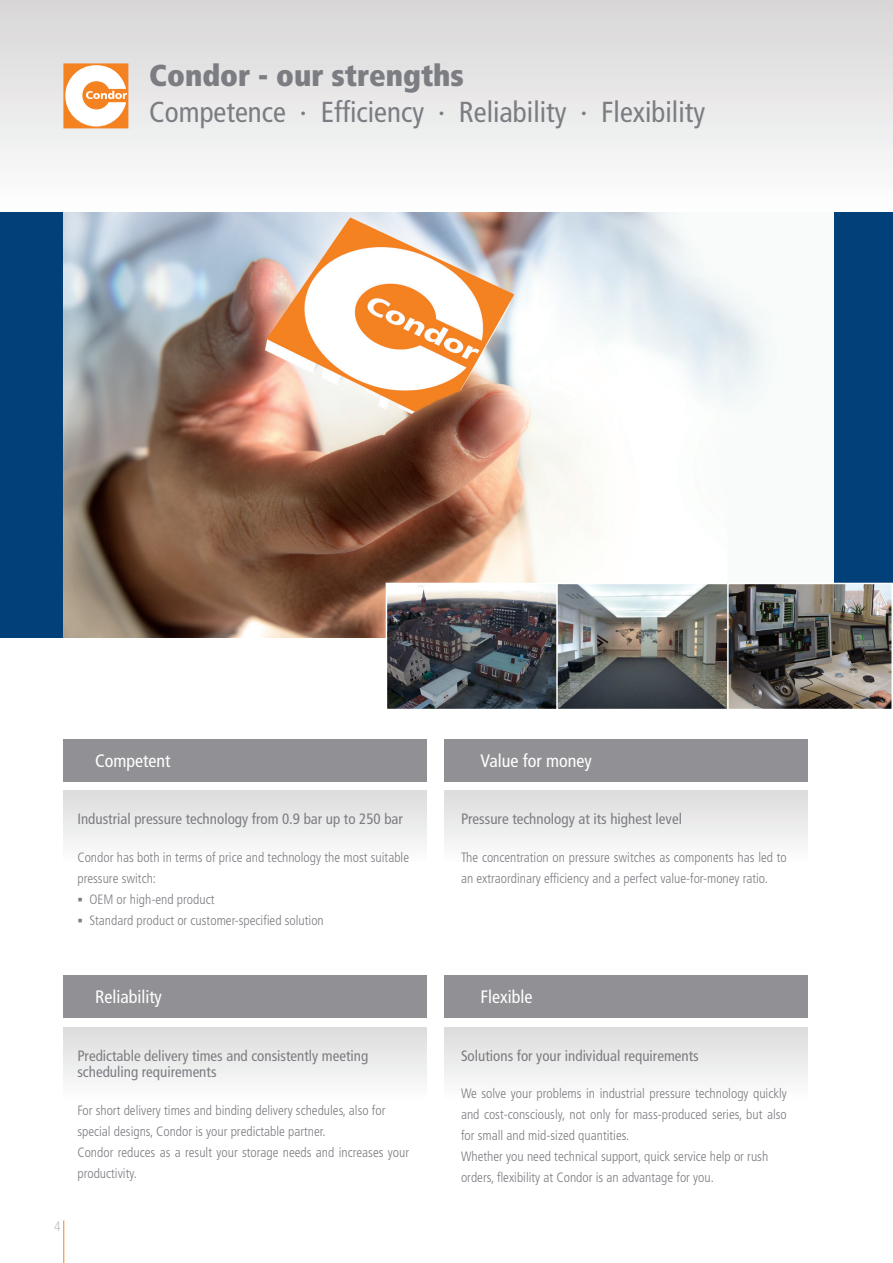
<style>
.page{position:relative;width:893px;height:1263px;background:#fff}
.page>*{position:absolute;margin:0;border:0;box-sizing:border-box;transform-origin:0 0}
.t1{font:900 condensed 30.15px "Frutiger LT Std";color:#7c7d82}
.t2{font:condensed 28.95px "Frutiger LT Std";color:#7c7d82}
.t3{font:condensed 18px "Frutiger LT Std";color:#fff}
.t4{font:condensed 15px "Frutiger LT Std";color:#7c7d82}
.t5{font:300 condensed 13.5px/21px "Frutiger LT Std";color:#7c7d82}
.t6{font:300 condensed 13.5px "Frutiger LT Std";color:#bcbdc0}
</style>
<div class="page">
<hr style="left:63px;top:1220px;width:1px;height:43px;background:#f58220">
<div style="left:0;top:0;width:893px;height:213px;background:linear-gradient(to bottom,#d8d6d7,#fdfefe)"></div>
<div style="left:64px;top:64px;width:64px;height:64px;border:1px solid #f58220"></div>
<svg style="left:65px;top:65px;width:62px;height:62px"></svg>
<div style="left:64px;top:791px;width:363px;height:72px;background:linear-gradient(to bottom,#dddcdc,#fdfdfd)"></div>
<div style="left:445px;top:791px;width:363px;height:72px;background:linear-gradient(to bottom,#dddcdc,#fdfdfd)"></div>
<div style="left:64px;top:1028px;width:363px;height:72px;background:linear-gradient(to bottom,#dddcdc,#fdfdfd)"></div>
<div style="left:445px;top:1028px;width:363px;height:72px;background:linear-gradient(to bottom,#dddcdc,#fdfdfd)"></div>
<div style="left:0;top:213px;width:64px;height:425px;background:#014078"></div>
<div style="left:833px;top:213px;width:60px;height:425px;background:#014078"></div>
<div style="left:64px;top:739px;width:363px;height:43px;background:#919094"></div>
<div style="left:445px;top:739px;width:363px;height:43px;background:#919094"></div>
<div style="left:64px;top:975px;width:363px;height:43px;background:#919094"></div>
<div style="left:445px;top:975px;width:363px;height:43px;background:#919094"></div>
<img style="left:64px;top:213px;width:705px;height:425px">
<img style="left:389px;top:586px;width:167px;height:121px">
<div style="left:386px;top:583px;width:174px;height:127px;border:2px solid #fff"></div>
<img style="left:559px;top:586px;width:168px;height:121px">
<div style="left:556px;top:583px;width:175px;height:127px;border:2px solid #fff"></div>
<img style="left:730px;top:586px;width:160px;height:121px">
<div style="left:727px;top:583px;width:166px;height:127px;border:2px solid #fff"></div>
<p class="t1" style="left:149px;top:57px;width:316px">Condor - our strengths</p>
<p class="t2" style="left:149px;top:95px;width:557px">Competence · Efficiency · Reliability · Flexibility</p>
<p class="t3" style="left:95px;top:750px;width:77px">Competent</p>
<p class="t4" style="left:77px;top:810px;width:327px">Industrial pressure technology from 0.9 bar up to 250 bar</p>
<p class="t5" style="left:77px;top:847px;width:333px">Condor has both in terms of price and technology the most suitable pressure switch:</p>
<p class="t5" style="left:77px;top:889px;width:138px">▪ OEM or high-end product</p>
<p class="t5" style="left:77px;top:910px;width:248px">▪ Standard product or customer-specified solution</p>
<p class="t6" style="left:54px;top:1218px;width:8px">4</p>
<p class="t3" style="left:95px;top:987px;width:68px">Reliability</p>
<p class="t4" style="left:77px;top:1047px;width:292px">Predictable delivery times and consistently meeting</p>
<p class="t4" style="left:77px;top:1063px;width:141px">scheduling requirements</p>
<p class="t5" style="left:77px;top:1099px;width:310px">For short delivery times and binding delivery schedules, also for</p>
<p class="t5" style="left:77px;top:1120px;width:250px">special designs, Condor is your predictable partner.</p>
<p class="t5" style="left:77px;top:1141px;width:333px">Condor reduces as a result your storage needs and increases your productivity.</p>
<p class="t3" style="left:480px;top:750px;width:113px">Value for money</p>
<p class="t4" style="left:461px;top:810px;width:222px">Pressure technology at its highest level</p>
<p class="t5" style="left:461px;top:847px;width:327px">The concentration on pressure switches as components has led to an extraordinary efficiency and a perfect value-for-money ratio.</p>
<p class="t3" style="left:480px;top:987px;width:53px">Flexible</p>
<p class="t4" style="left:461px;top:1047px;width:239px">Solutions for your individual requirements</p>
<p class="t5" style="left:461px;top:1083px;width:327px;text-align:justify">We solve your problems in industrial pressure technology quickly and cost-consciously, not only for mass-produced series, but also for small and mid-sized quantities.</p>
<p class="t5" style="left:461px;top:1146px;width:309px">Whether you need technical support, quick service help or rush</p>
<p class="t5" style="left:461px;top:1167px;width:255px">orders, flexibility at Condor is an advantage for you.</p>
</div>
